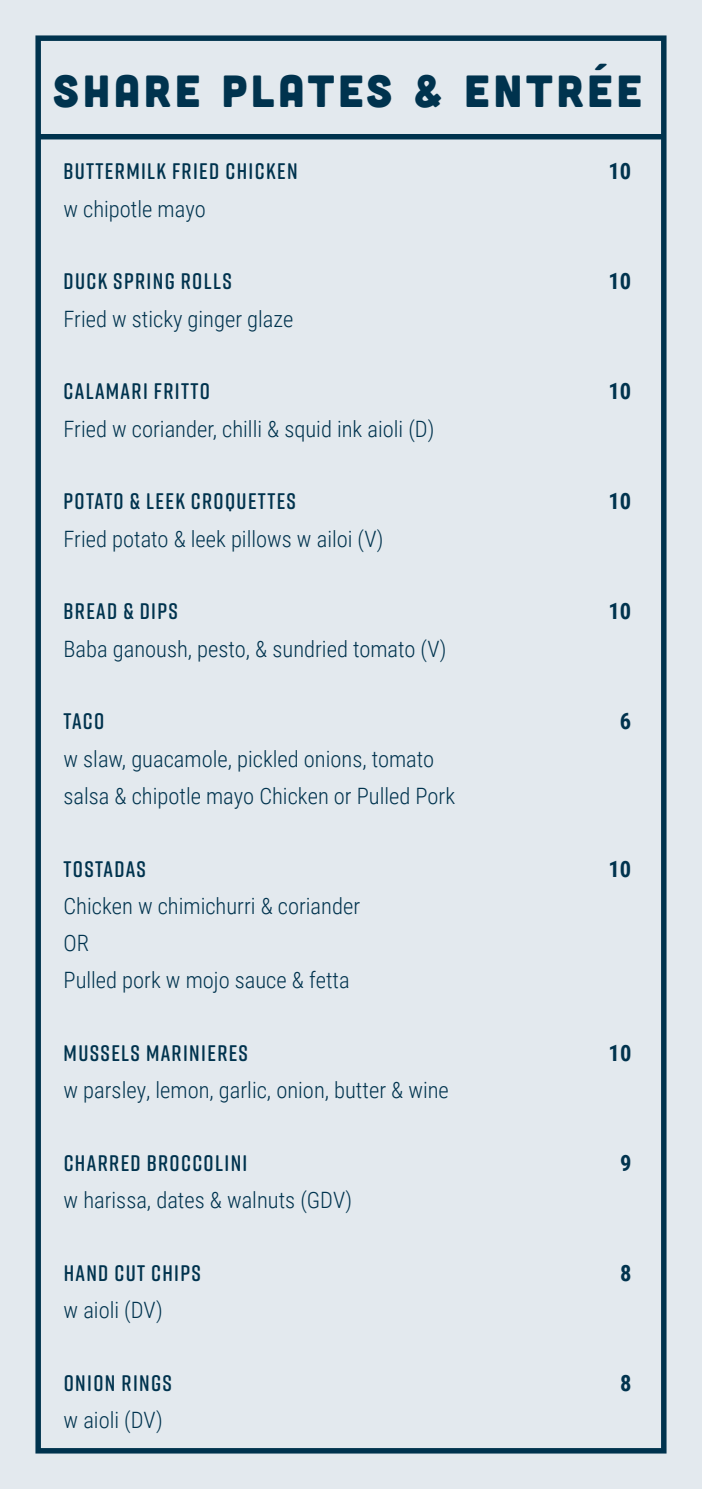
<style>
.page{position:relative;width:702px;height:1489px;background:#fff}
.page>*{position:absolute;margin:0;border:0;box-sizing:border-box;transform-origin:0 0}
.t1{font:45px "Cubano";letter-spacing:.09em;color:#00334e}
.t2{font:300 22.5px/37.2px "Roboto Condensed";color:#00334e}
.t3{font:600 22.5px "Rift Soft";letter-spacing:.06em;color:#00334e}
.t4{font:700 22.5px "Roboto Condensed";color:#00334e}
</style>
<div class="page">
<div style="left:0;top:0;width:702px;height:1488px;background:#e3e9ee"></div>
<div style="left:35px;top:35px;width:631px;height:1418px;border:5px solid #00334e"></div>
<div style="left:36px;top:134px;width:628px;height:5px;background:#00334e"></div>
<h1 class="t1" style="left:53px;top:62px;width:590px">SHARE PLATES &amp; ENTRÉE</h1>
<p class="t3" style="left:63px;top:155px;width:235px">BUTTERMILK FRIED CHICKEN</p>
<p class="t4" style="left:608px;top:156px;width:24px">10</p>
<p class="t2" style="left:63px;top:189px;width:144px">w chipotle mayo</p>
<p class="t3" style="left:64px;top:265px;width:170px">DUCK SPRING ROLLS</p>
<p class="t4" style="left:608px;top:265px;width:24px">10</p>
<p class="t2" style="left:63px;top:299px;width:231px">Fried w sticky ginger glaze</p>
<p class="t3" style="left:64px;top:375px;width:148px">CALAMARI FRITTO</p>
<p class="t4" style="left:608px;top:375px;width:24px">10</p>
<p class="t2" style="left:63px;top:409px;width:372px">Fried w coriander, chilli &amp; squid ink aioli (D)</p>
<p class="t3" style="left:64px;top:485px;width:234px">POTATO &amp; LEEK CROQUETTES</p>
<p class="t4" style="left:608px;top:485px;width:24px">10</p>
<p class="t2" style="left:63px;top:519px;width:321px">Fried potato &amp; leek pillows w ailoi (V)</p>
<p class="t3" style="left:64px;top:595px;width:116px">BREAD &amp; DIPS</p>
<p class="t4" style="left:608px;top:595px;width:24px">10</p>
<p class="t2" style="left:63px;top:629px;width:384px">Baba ganoush, pesto, &amp; sundried tomato (V)</p>
<p class="t3" style="left:64px;top:705px;width:42px">TACO</p>
<p class="t4" style="left:620px;top:705px;width:13px">6</p>
<p class="t2" style="left:63px;top:739px;width:393px">w slaw, guacamole, pickled onions, tomato salsa &amp; chipotle mayo Chicken or Pulled Pork</p>
<p class="t3" style="left:64px;top:852px;width:84px">TOSTADAS</p>
<p class="t4" style="left:608px;top:852px;width:24px">10</p>
<p class="t2" style="left:64px;top:886px;width:298px">Chicken w chimichurri &amp; coriander<br>OR<br>Pulled pork w mojo sauce &amp; fetta</p>
<p class="t3" style="left:64px;top:1037px;width:186px">MUSSELS MARINIERES</p>
<p class="t4" style="left:608px;top:1037px;width:24px">10</p>
<p class="t2" style="left:64px;top:1070px;width:387px">w parsley, lemon, garlic, onion, butter &amp; wine</p>
<p class="t3" style="left:64px;top:1146px;width:185px">CHARRED BROCCOLINI</p>
<p class="t4" style="left:620px;top:1147px;width:13px">9</p>
<p class="t2" style="left:64px;top:1180px;width:290px">w harissa, dates &amp; walnuts (GDV)</p>
<p class="t3" style="left:64px;top:1256px;width:139px">HAND CUT CHIPS</p>
<p class="t4" style="left:620px;top:1256px;width:13px">8</p>
<p class="t2" style="left:64px;top:1290px;width:101px">w aioli (DV)</p>
<p class="t3" style="left:64px;top:1366px;width:110px">ONION RINGS</p>
<p class="t4" style="left:620px;top:1366px;width:13px">8</p>
<p class="t2" style="left:64px;top:1400px;width:101px">w aioli (DV)</p>
</div>
